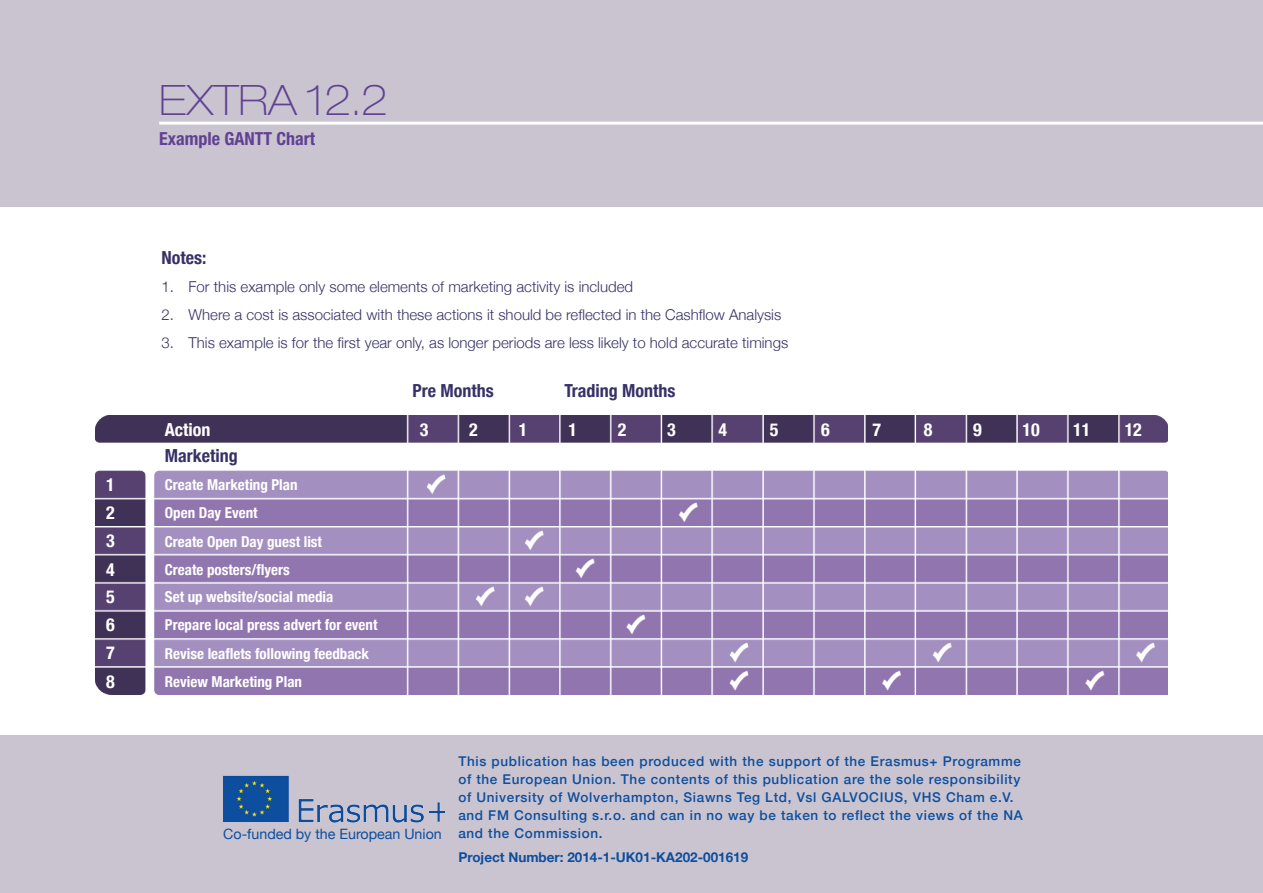
<style>
.page{position:relative;width:1263px;height:893px;background:#fff}
.page>*{position:absolute;margin:0;border:0;box-sizing:border-box;transform-origin:0 0}
.t1{font:100 expanded 42px "Helvetica Neue LT Std";color:#604193}
.Body_text{font:700 condensed 18px "Helvetica Neue";color:#373266}
.t2{font:700 condensed 18px "Helvetica Neue";color:#fff}
.t3{font:700 condensed 18px "Helvetica Neue LT Std";color:#604193}
.t4{font:300 15px "Helvetica Neue";color:#373266}
.t5{font:700 condensed 15px "Helvetica Neue";color:#fff}
.t6{font:14.25px "Helvetica Neue";color:#0d4e9e}
.t7{font:500 13.5px/18px "Helvetica Neue";letter-spacing:.05em;color:#0d4e9e}
.t8{font:700 13.5px "Helvetica Neue";color:#0d4e9e}
</style>
<div class="page">
<div style="left:0;top:0;width:1263px;height:206px;background:#cac4d0"></div>
<hr style="left:159px;top:122px;width:1104px;height:3px;background:#fff">
<div style="left:0;top:736px;width:1263px;height:157px;background:#cac4d0"></div>
<img style="left:223px;top:775px;width:222px;height:47px">
<img style="left:96px;top:416px;width:1071px;height:279px">
<p class="t2" style="left:106px;top:469px;width:10px">1</p>
<p class="t2" style="left:106px;top:498px;width:10px">2</p>
<p class="t2" style="left:106px;top:526px;width:10px">3</p>
<p class="t2" style="left:106px;top:554px;width:10px">4</p>
<p class="t2" style="left:106px;top:581px;width:10px">5</p>
<p class="t2" style="left:106px;top:610px;width:10px">6</p>
<p class="t2" style="left:106px;top:638px;width:10px">7</p>
<p class="t2" style="left:106px;top:666px;width:10px">8</p>
<p class="t1" style="left:159px;top:75px;width:230px">EXTRA 12.2</p>
<p class="t3" style="left:159px;top:128px;width:157px">Example GANTT Chart</p>
<p class="Body_text" style="left:162px;top:243px;width:46px">Notes:</p>
<p class="t4" style="left:162px;top:275px;width:473px">1. For this example only some elements of marketing activity is included</p>
<p class="t4" style="left:162px;top:303px;width:621px">2. Where a cost is associated with these actions it should be reflected in the Cashflow Analysis</p>
<p class="t4" style="left:162px;top:331px;width:628px">3. This example is for the first year only, as longer periods are less likely to hold accurate timings</p>
<p class="Body_text" style="left:412px;top:376px;width:83px">Pre Months</p>
<p class="Body_text" style="left:565px;top:376px;width:112px">Trading Months</p>
<p class="t2" style="left:165px;top:415px;width:47px">Action</p>
<p class="t2" style="left:420px;top:415px;width:10px">3</p>
<p class="t2" style="left:469px;top:415px;width:10px">2</p>
<p class="t2" style="left:519px;top:415px;width:10px">1</p>
<p class="t2" style="left:568px;top:415px;width:10px">1</p>
<p class="t2" style="left:618px;top:415px;width:10px">2</p>
<p class="t2" style="left:667px;top:415px;width:10px">3</p>
<p class="t2" style="left:718px;top:415px;width:10px">4</p>
<p class="t2" style="left:770px;top:415px;width:10px">5</p>
<p class="t2" style="left:821px;top:415px;width:10px">6</p>
<p class="t2" style="left:872px;top:415px;width:10px">7</p>
<p class="t2" style="left:924px;top:415px;width:10px">8</p>
<p class="t2" style="left:973px;top:415px;width:10px">9</p>
<p class="t2" style="left:1022px;top:415px;width:19px">10</p>
<p class="t2" style="left:1073px;top:415px;width:19px">11</p>
<p class="t2" style="left:1125px;top:415px;width:19px">12</p>
<p class="Body_text" style="left:165px;top:441px;width:74px">Marketing</p>
<p class="t5" style="left:165px;top:472px;width:134px">Create Marketing Plan</p>
<p class="t5" style="left:165px;top:500px;width:94px">Open Day Event</p>
<p class="t5" style="left:165px;top:529px;width:159px">Create Open Day guest list</p>
<p class="t5" style="left:165px;top:557px;width:126px">Create posters/flyers</p>
<p class="t5" style="left:165px;top:584px;width:170px">Set up website/social media</p>
<p class="t5" style="left:165px;top:613px;width:214px">Prepare local press advert for event</p>
<p class="t5" style="left:165px;top:641px;width:206px">Revise leaflets following feedback</p>
<p class="t5" style="left:165px;top:669px;width:139px">Review Marketing Plan</p>
<p class="t6" style="left:223px;top:823px;width:220px">Co-funded by the European Union</p>
<p class="t7" style="left:458px;top:751px;width:566px">This publication has been produced with the support of the Erasmus+ Programme of the European Union. The contents of this publication are the sole responsibility of University of Wolverhampton, Siawns Teg Ltd, Vsl GALVOCIUS, VHS Cham e.V. and FM Consulting s.r.o. and can in no way be taken to reflect the views of the NA and the Commission.</p>
<p class="t8" style="left:458px;top:846px;width:291px">Project Number: 2014-1-UK01-KA202-001619</p>
</div>
